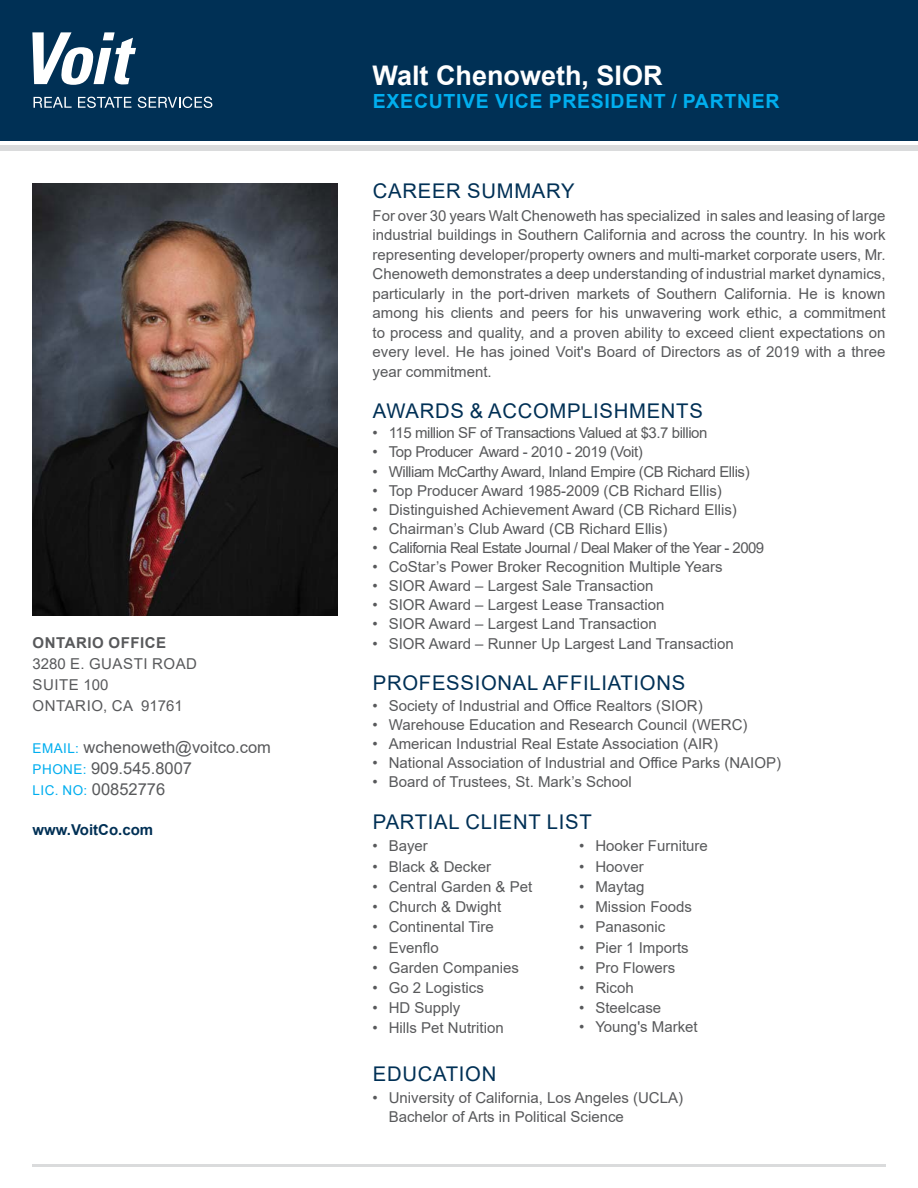
<style>
.page{position:relative;width:918px;height:1188px;background:#fff}
.page>*{position:absolute;margin:0;border:0;box-sizing:border-box;transform-origin:0 0}
.t1{font:700 27px "Arial";color:#fff}
.t2{font:20.25px "Arial";letter-spacing:.035em;color:#003055}
.t3{font:700 19.5px "Arial";letter-spacing:.035em;color:#00aeef}
.t4{font:16.5px/21px "Arial";color:#58595b}
.t5{font:15px/19.5px "Arial";color:#58595b;text-align:justify}
.t6{font:15px "Arial";letter-spacing:-.03em;color:#58595b}
.t7{font:15px "Arial";letter-spacing:-.04em;color:#58595b}
.t8{font:15px/21px "Arial";letter-spacing:.035em;color:#58595b}
.t9{font:700 15px "Arial";color:#003055}
.t10{font:700 15px "Arial";letter-spacing:.035em;color:#58595b}
.s1{font-size:13.5px;color:#00aeef}
</style>
<div class="page">
<div style="left:0;top:0;width:918px;height:140px;background:#003055"></div>
<div style="left:0;top:146px;width:918px;height:5px;background:#dadbdc"></div>
<hr style="left:32px;top:1164px;width:854px;height:2px;background:#dadbdc">
<svg style="left:34px;top:97px;width:38px;height:11px"></svg>
<svg style="left:78px;top:97px;width:53px;height:11px"></svg>
<svg style="left:138px;top:97px;width:74px;height:11px"></svg>
<svg style="left:32px;top:32px;width:104px;height:53px"></svg>
<img style="left:32px;top:184px;width:306px;height:432px">
<p class="t10" style="left:33px;top:632px;width:135px">ONTARIO OFFICE</p>
<p class="t8" style="left:32px;top:653px;width:166px">3280 E. GUASTI ROAD<br>SUITE 100<br>ONTARIO, CA 91761</p>
<p class="t4" style="left:33px;top:737px;width:240px"><span class="s1">EMAIL:</span> wchenoweth@voitco.com<br><span class="s1">PHONE:</span> 909.545.8007<br><span class="s1">LIC. NO:</span> 00852776</p>
<p class="t9" style="left:32px;top:819px;width:122px">www.VoitCo.com</p>
<h1 class="t1" style="left:373px;top:56px;width:292px">Walt Chenoweth, SIOR</h1>
<h3 class="t3" style="left:373px;top:87px;width:408px">EXECUTIVE VICE PRESIDENT / PARTNER</h3>
<h2 class="t2" style="left:373px;top:177px;width:203px">CAREER SUMMARY</h2>
<p class="t5" style="left:373px;top:205px;width:515px">For over 30 years Walt Chenoweth has specialized in sales and leasing of large industrial buildings in Southern California and across the country. In his work representing developer/property owners and multi-market corporate users, Mr.<br>Chenoweth demonstrates a deep understanding of industrial market dynamics, particularly in the port-driven markets of Southern California. He is known among his clients and peers for his unwavering work ethic, a commitment to process and quality, and a proven ability to exceed client expectations on every level. He has joined Voit's Board of Directors as of 2019 with a three year commitment.</p>
<h2 class="t2" style="left:373px;top:397px;width:331px">AWARDS &amp; ACCOMPLISHMENTS</h2>
<p class="t6" style="left:373px;top:423px;width:336px">• 115 million SF of Transactions Valued at $3.7 billion</p>
<p class="t6" style="left:373px;top:442px;width:272px">• Top Producer Award - 2010 - 2019 (Voit)</p>
<p class="t6" style="left:373px;top:461px;width:379px">• William McCarthy Award, Inland Empire (CB Richard Ellis)</p>
<p class="t5" style="left:373px;top:480px;width:351px">• Top Producer Award 1985-2009 (CB Richard Ellis)</p>
<p class="t5" style="left:373px;top:500px;width:366px">• Distinguished Achievement Award (CB Richard Ellis)</p>
<p class="t5" style="left:373px;top:519px;width:296px">• Chairman’s Club Award (CB Richard Ellis)</p>
<p class="t7" style="left:373px;top:537px;width:393px">• California Real Estate Journal / Deal Maker of the Year - 2009</p>
<p class="t5" style="left:373px;top:557px;width:351px">• CoStar’s Power Broker Recognition Multiple Years</p>
<p class="t5" style="left:373px;top:576px;width:283px">• SIOR Award – Largest Sale Transaction</p>
<p class="t5" style="left:373px;top:595px;width:293px">• SIOR Award – Largest Lease Transaction</p>
<p class="t5" style="left:373px;top:614px;width:286px">• SIOR Award – Largest Land Transaction</p>
<p class="t5" style="left:373px;top:634px;width:363px">• SIOR Award – Runner Up Largest Land Transaction</p>
<h2 class="t2" style="left:373px;top:669px;width:314px">PROFESSIONAL AFFILIATIONS</h2>
<p class="t5" style="left:373px;top:696px;width:332px">• Society of Industrial and Office Realtors (SIOR)</p>
<p class="t5" style="left:373px;top:715px;width:376px">• Warehouse Education and Research Council (WERC)</p>
<p class="t5" style="left:373px;top:734px;width:347px">• American Industrial Real Estate Association (AIR)</p>
<p class="t5" style="left:373px;top:753px;width:410px">• National Association of Industrial and Office Parks (NAIOP)</p>
<p class="t5" style="left:373px;top:772px;width:261px">• Board of Trustees, St. Mark’s School</p>
<h2 class="t2" style="left:373px;top:808px;width:220px">PARTIAL CLIENT LIST</h2>
<p class="t5" style="left:373px;top:836px;width:57px">• Bayer</p>
<p class="t5" style="left:373px;top:857px;width:120px">• Black &amp; Decker</p>
<p class="t5" style="left:373px;top:877px;width:161px">• Central Garden &amp; Pet</p>
<p class="t5" style="left:373px;top:897px;width:130px">• Church &amp; Dwight</p>
<p class="t5" style="left:373px;top:917px;width:123px">• Continental Tire</p>
<p class="t5" style="left:373px;top:937px;width:68px">• Evenflo</p>
<p class="t5" style="left:373px;top:958px;width:148px">• Garden Companies</p>
<p class="t5" style="left:373px;top:978px;width:113px">• Go 2 Logistics</p>
<p class="t5" style="left:373px;top:998px;width:89px">• HD Supply</p>
<p class="t5" style="left:373px;top:1018px;width:133px">• Hills Pet Nutrition</p>
<p class="t5" style="left:579px;top:836px;width:130px">• Hooker Furniture</p>
<p class="t5" style="left:579px;top:857px;width:66px">• Hoover</p>
<p class="t5" style="left:579px;top:877px;width:67px">• Maytag</p>
<p class="t5" style="left:579px;top:897px;width:114px">• Mission Foods</p>
<p class="t5" style="left:579px;top:917px;width:88px">• Panasonic</p>
<p class="t5" style="left:579px;top:937px;width:111px">• Pier 1 Imports</p>
<p class="t5" style="left:579px;top:958px;width:98px">• Pro Flowers</p>
<p class="t5" style="left:579px;top:978px;width:56px">• Ricoh</p>
<p class="t5" style="left:579px;top:998px;width:84px">• Steelcase</p>
<p class="t5" style="left:579px;top:1017px;width:120px">• Young's Market</p>
<h2 class="t2" style="left:373px;top:1060px;width:125px">EDUCATION</h2>
<p class="t5" style="left:389px;top:1088px;width:296px;text-indent:-16px">• University of California, Los Angeles (UCLA)<br>Bachelor of Arts in Political Science</p>
</div>
